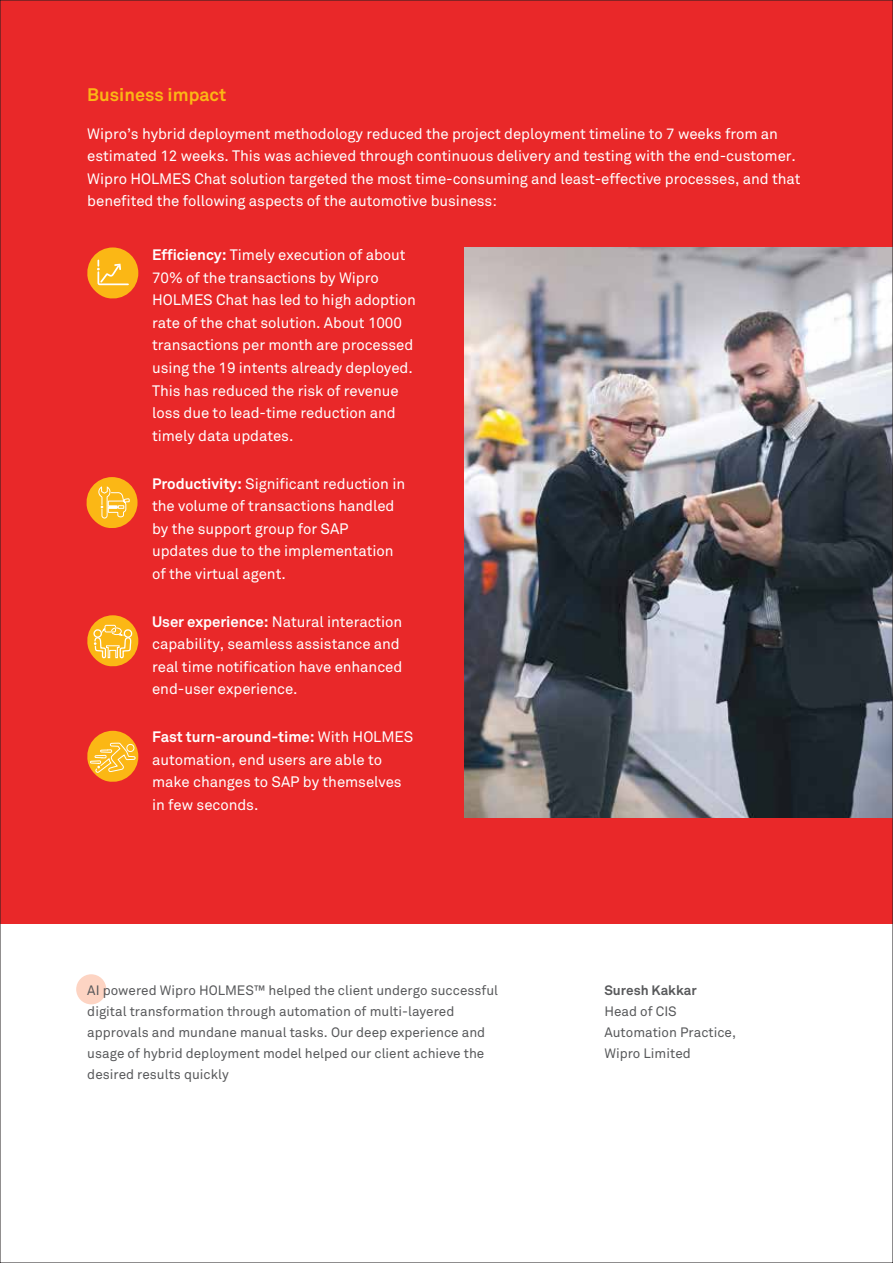
<style>
.page{position:relative;width:893px;height:1263px;background:#e92829}
.page>*{position:absolute;margin:0;border:0;box-sizing:border-box;transform-origin:0 0}
.t1{font:700 18px "Wipro Akkurat";color:#fbb715}
.t2{font:15px/22.5px "Wipro Akkurat";letter-spacing:-.005em;color:#fff}
.t3{font:13.5px/21px "Wipro Akkurat";color:#58595b}
.t4{font:700 13.5px "Wipro Akkurat";color:#58595b}
.s1{font-weight:700}
</style>
<div class="page">
<div style="left:0;top:924px;width:893px;height:339px;background:#fff"></div>
<img style="left:465px;top:247px;width:426px;height:570px">
<div style="left:76px;top:974px;width:30px;height:30px;background:#fdd4c3;border-radius:50%"></div>
<svg style="left:87px;top:247px;width:51px;height:52px"></svg>
<svg style="left:87px;top:731px;width:51px;height:51px"></svg>
<svg style="left:87px;top:615px;width:51px;height:52px"></svg>
<svg style="left:86px;top:477px;width:52px;height:51px"></svg>
<p class="t1" style="left:87px;top:84px;width:141px">Business impact</p>
<p class="t2" style="left:87px;top:122px;width:715px">Wipro’s hybrid deployment methodology reduced the project deployment timeline to 7 weeks from an estimated 12 weeks. This was achieved through continuous delivery and testing with the end-customer.<br>Wipro HOLMES Chat solution targeted the most time-consuming and least-effective processes, and that benefited the following aspects of the automotive business:</p>
<p class="t2" style="left:152px;top:244px;width:265px"><span class="s1">Efficiency:</span> Timely execution of about 70% of the transactions by Wipro HOLMES Chat has led to high adoption rate of the chat solution. About 1000 transactions per month are processed using the 19 intents already deployed.<br>This has reduced the risk of revenue loss due to lead-time reduction and timely data updates.</p>
<p class="t2" style="left:152px;top:472px;width:254px"><span class="s1">Productivity:</span> Significant reduction in the volume of transactions handled by the support group for SAP updates due to the implementation of the virtual agent.</p>
<p class="t2" style="left:152px;top:610px;width:252px"><span class="s1">User experience:</span> Natural interaction capability, seamless assistance and real time notification have enhanced end-user experience.</p>
<p class="t2" style="left:152px;top:726px;width:263px"><span class="s1">Fast turn-around-time:</span> With HOLMES automation, end users are able to make changes to SAP by themselves in few seconds.</p>
<p class="t3" style="left:87px;top:980px;width:412px">AI powered Wipro HOLMES™ helped the client undergo successful digital transformation through automation of multi-layered approvals and mundane manual tasks. Our deep experience and usage of hybrid deployment model helped our client achieve the desired results quickly</p>
<p class="t4" style="left:604px;top:982px;width:94px">Suresh Kakkar</p>
<p class="t3" style="left:604px;top:1001px;width:133px">Head of CIS<br>Automation Practice,<br>Wipro Limited</p>
</div>
